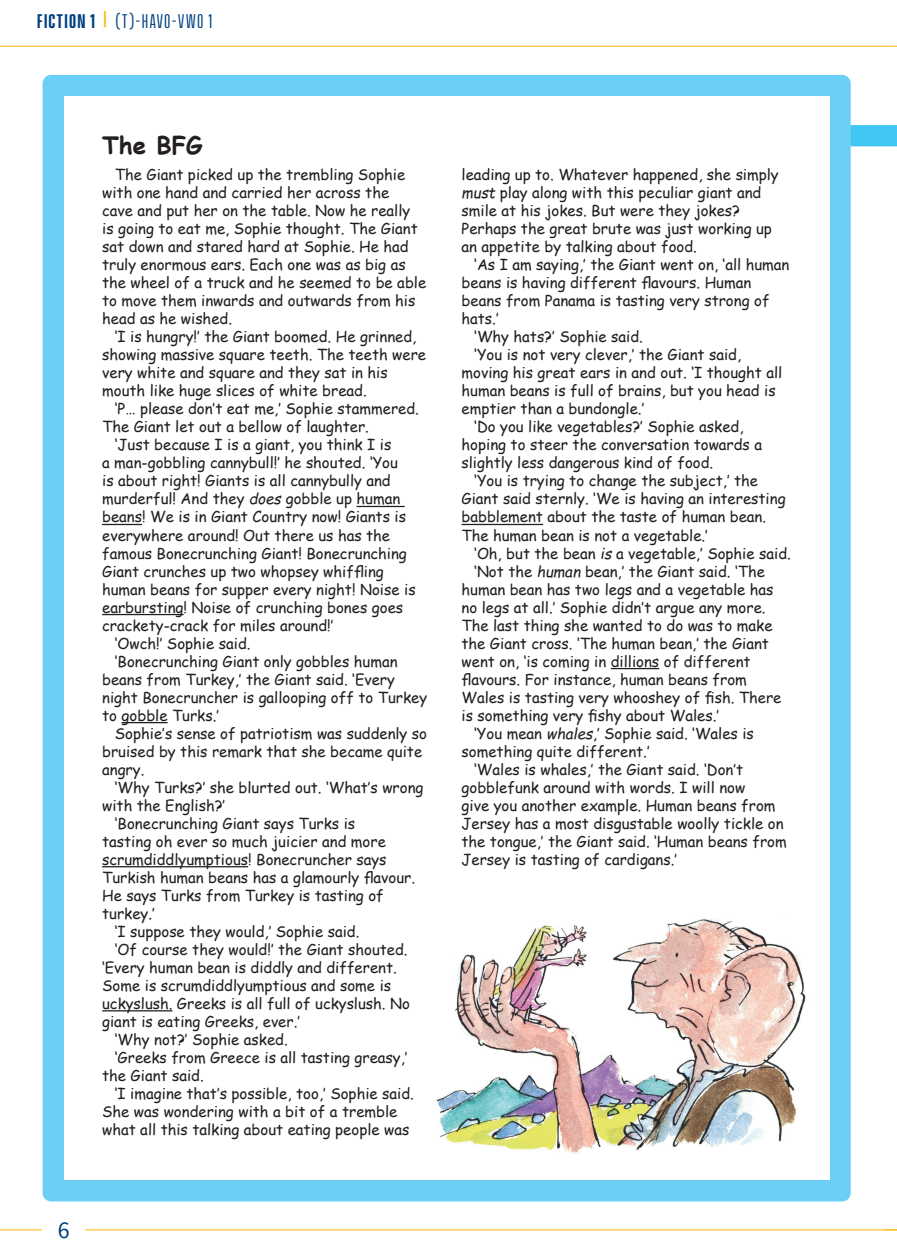
<style>
.page{position:relative;width:897px;height:1256px;background:#fff}
.page>*{position:absolute;margin:0;border:0;box-sizing:border-box;transform-origin:0 0}
.t1{font:700 24px "Comic Sans MS";color:#231f20}
.t2{font:24px "Source Sans Pro";color:#014081}
.t3{font:18px "Vanguard CF";letter-spacing:.055em;color:#014081}
.t4{font:15px/18px "Comic Sans MS";color:#231f20}
.s1{font-weight:600}
.s2{font-weight:500;color:#fcb814}
.s3{font-style:italic}
</style>
<div class="page">
<hr style="left:0;top:1228px;width:897px;height:2px;background:#fcb814">
<hr style="left:0;top:46px;width:893px;height:1px;background:#fcb814">
<div style="left:43px;top:1207px;width:42px;height:42px;background:#fff"></div>
<svg style="left:850px;top:114px;width:47px;height:132px"></svg>
<div style="left:43px;top:75px;width:807px;height:1126px;background:#6bcff6;border-radius:9px"></div>
<div style="left:64px;top:96px;width:765px;height:1083px;background:#fff"></div>
<hr style="left:356px;top:505px;width:49px;height:2px;background:#231f20">
<hr style="left:102px;top:523px;width:40px;height:2px;background:#231f20">
<hr style="left:102px;top:613px;width:82px;height:2px;background:#231f20">
<hr style="left:122px;top:721px;width:46px;height:2px;background:#231f20">
<hr style="left:102px;top:865px;width:146px;height:2px;background:#231f20">
<hr style="left:102px;top:1009px;width:70px;height:2px;background:#231f20">
<hr style="left:461px;top:523px;width:82px;height:2px;background:#231f20">
<hr style="left:611px;top:667px;width:48px;height:2px;background:#231f20">
<img style="left:436px;top:919px;width:370px;height:234px">
<p class="t3" style="left:37px;top:11px;width:176px"><span class="s1">FICTION 1</span> <span class="s2">|</span> (T)-HAVO-VWO 1</p>
<h1 class="t2" style="left:58px;top:1214px;width:13px">6</h1>
<h1 class="t1" style="left:102px;top:127px;width:102px">The BFG</h1>
<p class="t4" style="left:102px;top:165px;width:325px;text-indent:13px">The Giant picked up the trembling Sophie with one hand and carried her across the<br>cave and put her on the table. Now he really<br>is going to eat me, Sophie thought. The Giant sat down and stared hard at Sophie. He had truly enormous ears. Each one was as big as the wheel of a truck and he seemed to be able to move them inwards and outwards from his head as he wished.</p>
<p class="t4" style="left:102px;top:327px;width:325px;text-indent:13px">‘I is hungry!’ the Giant boomed. He grinned, showing massive square teeth. The teeth were very white and square and they sat in his mouth like huge slices of white bread.</p>
<p class="t4" style="left:115px;top:399px;width:306px">‘P… please don’t eat me,’ Sophie stammered.</p>
<p class="t4" style="left:102px;top:417px;width:268px">The Giant let out a bellow of laughter.</p>
<p class="t4" style="left:115px;top:435px;width:278px">‘Just because I is a giant, you think I is</p>
<p class="t4" style="left:102px;top:453px;width:297px">a man-gobbling cannybull!’ he shouted. ‘You</p>
<p class="t4" style="left:102px;top:471px;width:290px">is about right! Giants is all cannybully and</p>
<p class="t4" style="left:102px;top:489px;width:299px">murderful! And they <span class="s3">does</span> gobble up human</p>
<p class="t4" style="left:102px;top:507px;width:305px">beans! We is in Giant Country now! Giants is</p>
<p class="t4" style="left:102px;top:525px;width:289px">everywhere around! Out there us has the</p>
<p class="t4" style="left:102px;top:543px;width:306px">famous Bonecrunching Giant! Bonecrunching</p>
<p class="t4" style="left:102px;top:561px;width:283px">Giant crunches up two whopsey whiffling</p>
<p class="t4" style="left:102px;top:579px;width:315px">human beans for supper every night! Noise is</p>
<p class="t4" style="left:102px;top:597px;width:302px">earbursting! Noise of crunching bones goes</p>
<p class="t4" style="left:102px;top:615px;width:233px">crackety-crack for miles around!’</p>
<p class="t4" style="left:115px;top:633px;width:137px">‘Owch!’ Sophie said.</p>
<p class="t4" style="left:115px;top:651px;width:284px">‘Bonecrunching Giant only gobbles human</p>
<p class="t4" style="left:102px;top:669px;width:294px">beans from Turkey,’ the Giant said. ‘Every</p>
<p class="t4" style="left:102px;top:687px;width:327px">night Bonecruncher is gallooping off to Turkey</p>
<p class="t4" style="left:102px;top:705px;width:118px">to gobble Turks.’</p>
<p class="t4" style="left:115px;top:723px;width:314px">Sophie’s sense of patriotism was suddenly so</p>
<p class="t4" style="left:102px;top:741px;width:321px">bruised by this remark that she became quite</p>
<p class="t4" style="left:102px;top:759px;width:44px">angry.</p>
<p class="t4" style="left:115px;top:777px;width:310px">‘Why Turks?’ she blurted out. ‘What’s wrong</p>
<p class="t4" style="left:102px;top:795px;width:125px">with the English?’</p>
<p class="t4" style="left:115px;top:813px;width:242px">‘Bonecrunching Giant says Turks is</p>
<p class="t4" style="left:102px;top:831px;width:285px">tasting oh ever so much juicier and more</p>
<p class="t4" style="left:102px;top:849px;width:286px">scrumdiddlyumptious! Bonecruncher says</p>
<p class="t4" style="left:102px;top:867px;width:314px">Turkish human beans has a glamourly flavour.</p>
<p class="t4" style="left:102px;top:885px;width:283px">He says Turks from Turkey is tasting of</p>
<p class="t4" style="left:102px;top:903px;width:54px">turkey.’</p>
<p class="t4" style="left:115px;top:921px;width:246px">‘I suppose they would,’ Sophie said.</p>
<p class="t4" style="left:115px;top:939px;width:294px">‘Of course they would!’ the Giant shouted.</p>
<p class="t4" style="left:102px;top:957px;width:296px">‘Every human bean is diddly and different.</p>
<p class="t4" style="left:102px;top:975px;width:290px">Some is scrumdiddlyumptious and some is</p>
<p class="t4" style="left:102px;top:993px;width:309px">uckyslush. Greeks is all full of uckyslush. No</p>
<p class="t4" style="left:102px;top:1011px;width:199px">giant is eating Greeks, ever.’</p>
<p class="t4" style="left:115px;top:1029px;width:174px">‘Why not?’ Sophie asked.</p>
<p class="t4" style="left:115px;top:1047px;width:294px">‘Greeks from Greece is all tasting greasy,’</p>
<p class="t4" style="left:102px;top:1065px;width:103px">the Giant said.</p>
<p class="t4" style="left:115px;top:1083px;width:300px">‘I imagine that’s possible, too,’ Sophie said.</p>
<p class="t4" style="left:102px;top:1101px;width:297px">She was wondering with a bit of a tremble</p>
<p class="t4" style="left:102px;top:1119px;width:309px">what all this talking about eating people was</p>
<p class="t4" style="left:461px;top:165px;width:319px">leading up to. Whatever happened, she simply <span class="s3">must</span> play along with this peculiar giant and smile at his jokes. But were they jokes?<br>Perhaps the great brute was just working up an appetite by talking about food.</p>
<p class="t4" style="left:474px;top:255px;width:316px">‘As I am saying,’ the Giant went on, ‘all human</p>
<p class="t4" style="left:461px;top:273px;width:291px">beans is having different flavours. Human</p>
<p class="t4" style="left:461px;top:291px;width:309px">beans from Panama is tasting very strong of</p>
<p class="t4" style="left:461px;top:309px;width:39px">hats.’</p>
<p class="t4" style="left:474px;top:327px;width:170px">‘Why hats?’ Sophie said.</p>
<p class="t4" style="left:474px;top:345px;width:268px">‘You is not very clever,’ the Giant said,</p>
<p class="t4" style="left:461px;top:363px;width:322px">moving his great ears in and out. ‘I thought all</p>
<p class="t4" style="left:461px;top:381px;width:316px">human beans is full of brains, but you head is</p>
<p class="t4" style="left:461px;top:399px;width:184px">emptier than a bundongle.’</p>
<p class="t4" style="left:474px;top:417px;width:271px">‘Do you like vegetables?’ Sophie asked,</p>
<p class="t4" style="left:461px;top:435px;width:302px">hoping to steer the conversation towards a</p>
<p class="t4" style="left:461px;top:453px;width:253px">slightly less dangerous kind of food.</p>
<p class="t4" style="left:474px;top:471px;width:285px">‘You is trying to change the subject,’ the</p>
<p class="t4" style="left:461px;top:489px;width:325px">Giant said sternly. ‘We is having an interesting</p>
<p class="t4" style="left:461px;top:507px;width:306px">babblement about the taste of human bean.</p>
<p class="t4" style="left:461px;top:525px;width:248px">The human bean is not a vegetable.’</p>
<p class="t4" style="left:474px;top:543px;width:318px">‘Oh, but the bean <span class="s3">is</span> a vegetable,’ Sophie said.</p>
<p class="t4" style="left:474px;top:561px;width:292px">‘Not the <span class="s3">human</span> bean,’ the Giant said. ‘The</p>
<p class="t4" style="left:461px;top:579px;width:313px">human bean has two legs and a vegetable has</p>
<p class="t4" style="left:461px;top:597px;width:306px">no legs at all.’ Sophie didn’t argue any more.</p>
<p class="t4" style="left:461px;top:615px;width:312px">The last thing she wanted to do was to make</p>
<p class="t4" style="left:461px;top:633px;width:309px">the Giant cross. ‘The human bean,’ the Giant</p>
<p class="t4" style="left:461px;top:651px;width:290px">went on, ‘is coming in dillions of different</p>
<p class="t4" style="left:461px;top:669px;width:287px">flavours. For instance, human beans from</p>
<p class="t4" style="left:461px;top:687px;width:321px">Wales is tasting very whooshey of fish. There</p>
<p class="t4" style="left:461px;top:705px;width:259px">is something very fishy about Wales.’</p>
<p class="t4" style="left:474px;top:723px;width:281px">‘You mean <span class="s3">whales</span>,’ Sophie said. ‘Wales is</p>
<p class="t4" style="left:461px;top:741px;width:190px">something quite different.’</p>
<p class="t4" style="left:474px;top:759px;width:270px">‘Wales is whales,’ the Giant said. ‘Don’t</p>
<p class="t4" style="left:461px;top:777px;width:285px">gobblefunk around with words. I will now</p>
<p class="t4" style="left:461px;top:795px;width:315px">give you another example. Human beans from</p>
<p class="t4" style="left:461px;top:813px;width:323px">Jersey has a most disgustable woolly tickle on</p>
<p class="t4" style="left:461px;top:831px;width:327px">the tongue,’ the Giant said. ‘Human beans from</p>
<p class="t4" style="left:461px;top:849px;width:217px">Jersey is tasting of cardigans.’</p>
</div>
